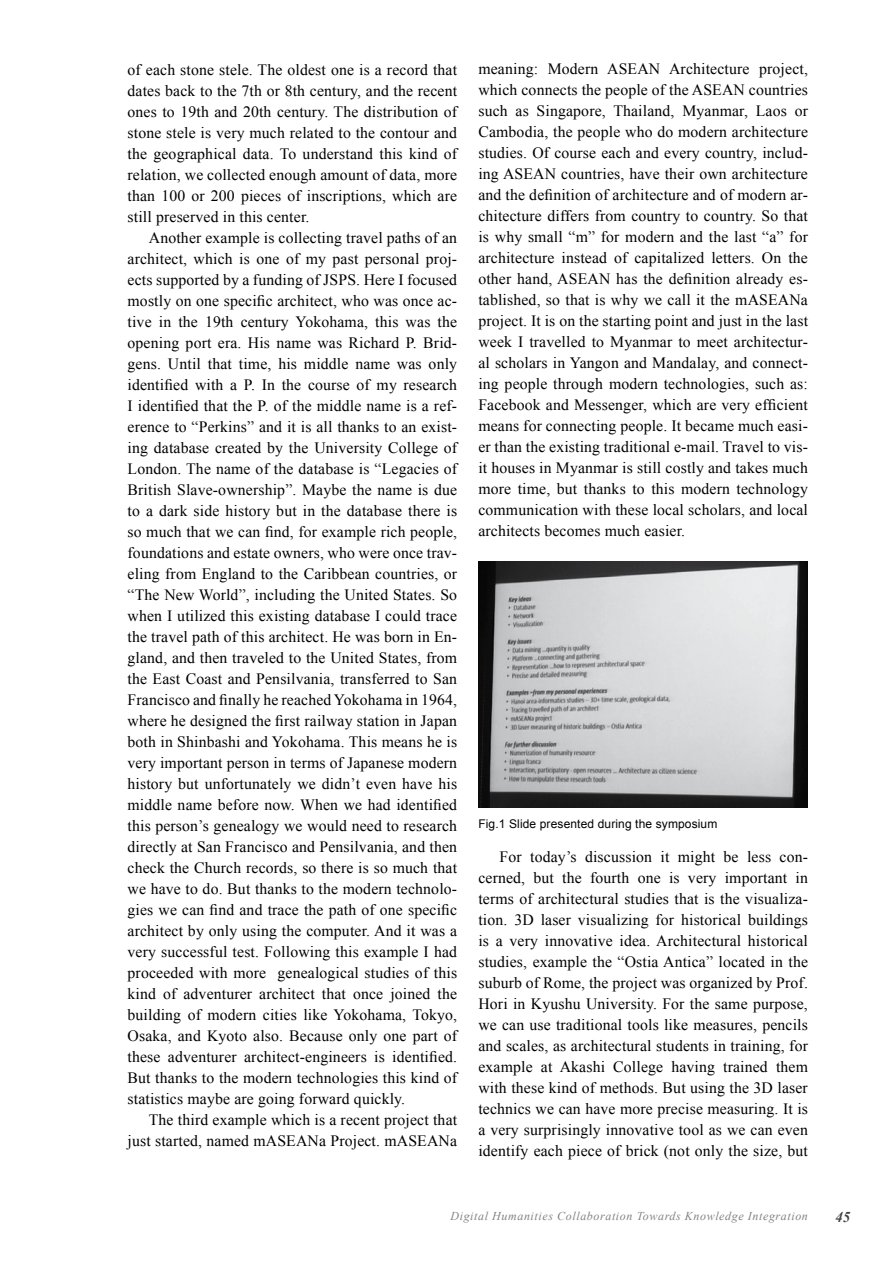
<style>
.page{position:relative;width:893px;height:1263px;background:#fff}
.page>*{position:absolute;margin:0;border:0;box-sizing:border-box;transform-origin:0 0}
.t1{font:15.75px/21px "Times New Roman";letter-spacing:.01em;color:#000;text-align:justify}
.t2{font:italic 700 15px "Times New Roman";color:#404042}
.t3{font:italic 12px "Times New Roman";letter-spacing:.05em;color:#808284}
.t4{font:12px "Arial";letter-spacing:.01em;color:#000}
</style>
<div class="page">
<img style="left:478px;top:561px;width:330px;height:247px">
<p class="t1" style="left:128px;top:59px;width:331px">of each stone stele. The oldest one is a record that dates back to the 7th or 8th century, and the recent ones to 19th and 20th century. The distribution of stone stele is very much related to the contour and the geographical data. To understand this kind of relation, we collected enough amount of data, more than 100 or 200 pieces of inscriptions, which are still preserved in this center.</p>
<p class="t1" style="left:128px;top:227px;width:331px;text-indent:21px">Another example is collecting travel paths of an architect, which is one of my past personal proj&shy;ects supported by a funding of JSPS. Here I focused mostly on one specific architect, who was once ac&shy;tive in the 19th century Yokohama, this was the opening port era. His name was Richard P. Brid&shy;gens. Until that time, his middle name was only identified with a P. In the course of my research I identified that the P. of the middle name is a ref&shy;erence to “Perkins” and it is all thanks to an exist&shy;ing database created by the University College of London. The name of the database is “Legacies of British Slave-ownership”. Maybe the name is due to a dark side history but in the database there is so much that we can find, for example rich people, foundations and estate owners, who were once trav&shy;eling from England to the Caribbean countries, or “The New World”, including the United States. So when I utilized this existing database I could trace the travel path of this architect. He was born in En&shy;gland, and then traveled to the United States, from the East Coast and Pensilvania, transferred to San Francisco and finally he reached Yokohama in 1964, where he designed the first railway station in Japan both in Shinbashi and Yokohama. This means he is very important person in terms of Japanese modern history but unfortunately we didn’t even have his middle name before now. When we had identified this person’s genealogy we would need to research directly at San Francisco and Pensilvania, and then check the Church records, so there is so much that we have to do. But thanks to the modern technolo&shy;gies we can find and trace the path of one specific architect by only using the computer. And it was a very successful test. Following this example I had proceeded with more genealogical studies of this kind of adventurer architect that once joined the building of modern cities like Yokohama, Tokyo, Osaka, and Kyoto also. Because only one part of these adventurer architect-engineers is identified.<br>But thanks to the modern technologies this kind of statistics maybe are going forward quickly.</p>
<p class="t1" style="left:128px;top:1108px;width:331px;text-align:right">The third example which is a recent project that just started, named mASEANa Project. mASEANa</p>
<p class="t1" style="left:478px;top:58px;width:331px">meaning: Modern ASEAN Architecture project, which connects the people of the ASEAN countries such as Singapore, Thailand, Myanmar, Laos or Cambodia, the people who do modern architecture studies. Of course each and every country, includ&shy;ing ASEAN countries, have their own architecture and the definition of architecture and of modern ar&shy;chitecture differs from country to country. So that is why small “m” for modern and the last “a” for architecture instead of capitalized letters. On the other hand, ASEAN has the definition already es&shy;tablished, so that is why we call it the mASEANa project. It is on the starting point and just in the last week I travelled to Myanmar to meet architectur&shy;al scholars in Yangon and Mandalay, and connect&shy;ing people through modern technologies, such as:<br>Facebook and Messenger, which are very efficient means for connecting people. It became much easi&shy;er than the existing traditional e-mail. Travel to vis&shy;it houses in Myanmar is still costly and takes much more time, but thanks to this modern technology communication with these local scholars, and local architects becomes much easier.</p>
<p class="t4" style="left:478px;top:816px;width:241px">Fig.1 Slide presented during the symposium</p>
<p class="t1" style="left:478px;top:846px;width:331px;text-indent:21px">For today’s discussion it might be less con&shy;cerned, but the fourth one is very important in terms of architectural studies that is the visualiza&shy;tion. 3D laser visualizing for historical buildings is a very innovative idea. Architectural historical studies, example the “Ostia Antica” located in the suburb of Rome, the project was organized by Prof.<br>Hori in Kyushu University. For the same purpose, we can use traditional tools like measures, pencils and scales, as architectural students in training, for example at Akashi College having trained them with these kind of methods. But using the 3D laser technics we can have more precise measuring. It is a very surprisingly innovative tool as we can even identify each piece of brick (not only the size, but</p>
<p class="t3" style="left:450px;top:1208px;width:359px">Digital Humanities Collaboration Towards Knowledge Integration</p>
<p class="t2" style="left:835px;top:1206px;width:16px">45</p>
</div>
